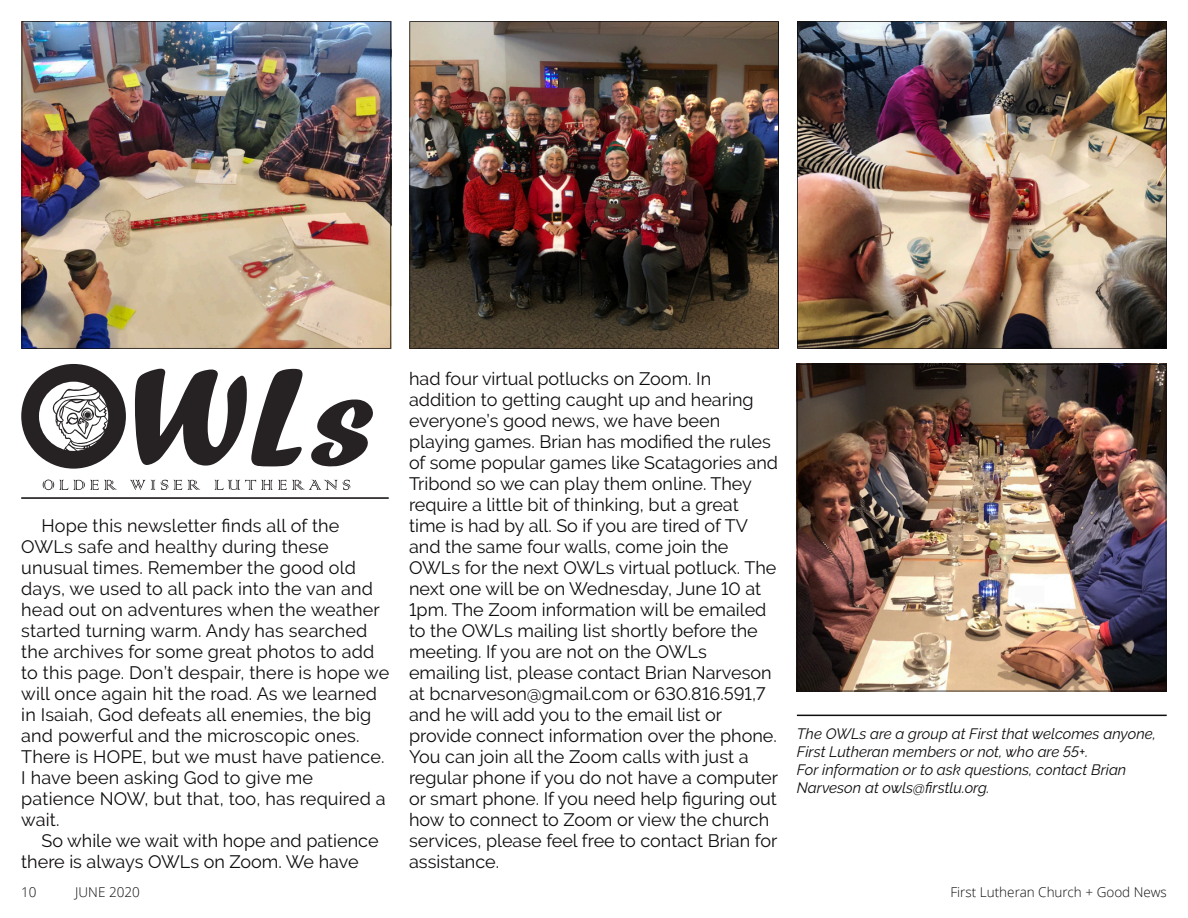
<style>
.page{position:relative;width:1188px;height:918px;background:#fff}
.page>*{position:absolute;margin:0;border:0;box-sizing:border-box;transform-origin:0 0}
.t1{font:18px/21px "Raleway";color:#0f0c0c}
.t2{font:italic 15px/18px "Raleway";color:#0f0c0c}
.t3{font:300 13.5px "Open Sans";color:#0f0c0c}
</style>
<div class="page">
<svg style="left:135px;top:369px;width:168px;height:97px"></svg>
<svg style="left:311px;top:399px;width:62px;height:68px"></svg>
<svg style="left:21px;top:364px;width:105px;height:105px"></svg>
<svg style="left:130px;top:480px;width:25px;height:10px"></svg>
<svg style="left:161px;top:480px;width:39px;height:10px"></svg>
<svg style="left:214px;top:480px;width:136px;height:10px"></svg>
<svg style="left:43px;top:480px;width:74px;height:10px"></svg>
<hr style="left:21px;top:497px;width:368px;height:1px;background:#262223">
<hr style="left:21px;top:498px;width:368px;height:1px;background:#262223">
<hr style="left:797px;top:715px;width:370px;height:1px;background:#0f0c0c">
<img style="left:22px;top:21px;width:369px;height:328px">
<img style="left:409px;top:21px;width:370px;height:328px">
<img style="left:797px;top:21px;width:370px;height:328px">
<img style="left:797px;top:364px;width:369px;height:327px">
<p class="t1" style="left:21px;top:515px;width:370px;text-indent:20px">Hope this newsletter finds all of the OWLs safe and healthy during these unusual times. Remember the good old days, we used to all pack into the van and head out on adventures when the weather started turning warm. Andy has searched the archives for some great photos to add to this page. Don’t despair, there is hope we will once again hit the road. As we learned in Isaiah, God defeats all enemies, the big and powerful and the microscopic ones.<br>There is HOPE, but we must have patience.<br>I have been asking God to give me patience NOW, but that, too, has required a wait.</p>
<p class="t1" style="left:21px;top:830px;width:359px;text-indent:20px">So while we wait with hope and patience there is always OWLs on Zoom. We have</p>
<p class="t1" style="left:409px;top:368px;width:371px">had four virtual potlucks on Zoom. In addition to getting caught up and hearing everyone’s good news, we have been playing games. Brian has modified the rules of some popular games like Scatagories and Tribond so we can play them online. They require a little bit of thinking, but a great time is had by all. So if you are tired of TV and the same four walls, come join the OWLs for the next OWLs virtual potluck. The next one will be on Wednesday, June 10 at 1pm. The Zoom information will be emailed to the OWLs mailing list shortly before the meeting. If you are not on the OWLs emailing list, please contact Brian Narveson at bcnarveson@gmail.com or 630.816.591,7 and he will add you to the email list or provide connect information over the phone.<br>You can join all the Zoom calls with just a regular phone if you do not have a computer or smart phone. If you need help figuring out how to connect to Zoom or view the church services, please feel free to contact Brian for assistance.</p>
<p class="t2" style="left:797px;top:725px;width:361px">The OWLs are a group at First that welcomes anyone, First Lutheran members or not, who are 55+.<br>For information or to ask questions, contact Brian Narveson at owls@firstlu.org.</p>
<p class="t3" style="left:21px;top:886px;width:17px">10</p>
<p class="t3" style="left:75px;top:886px;width:66px">JUNE 2020</p>
<p class="t3" style="left:951px;top:886px;width:218px">First Lutheran Church + Good News</p>
</div>
